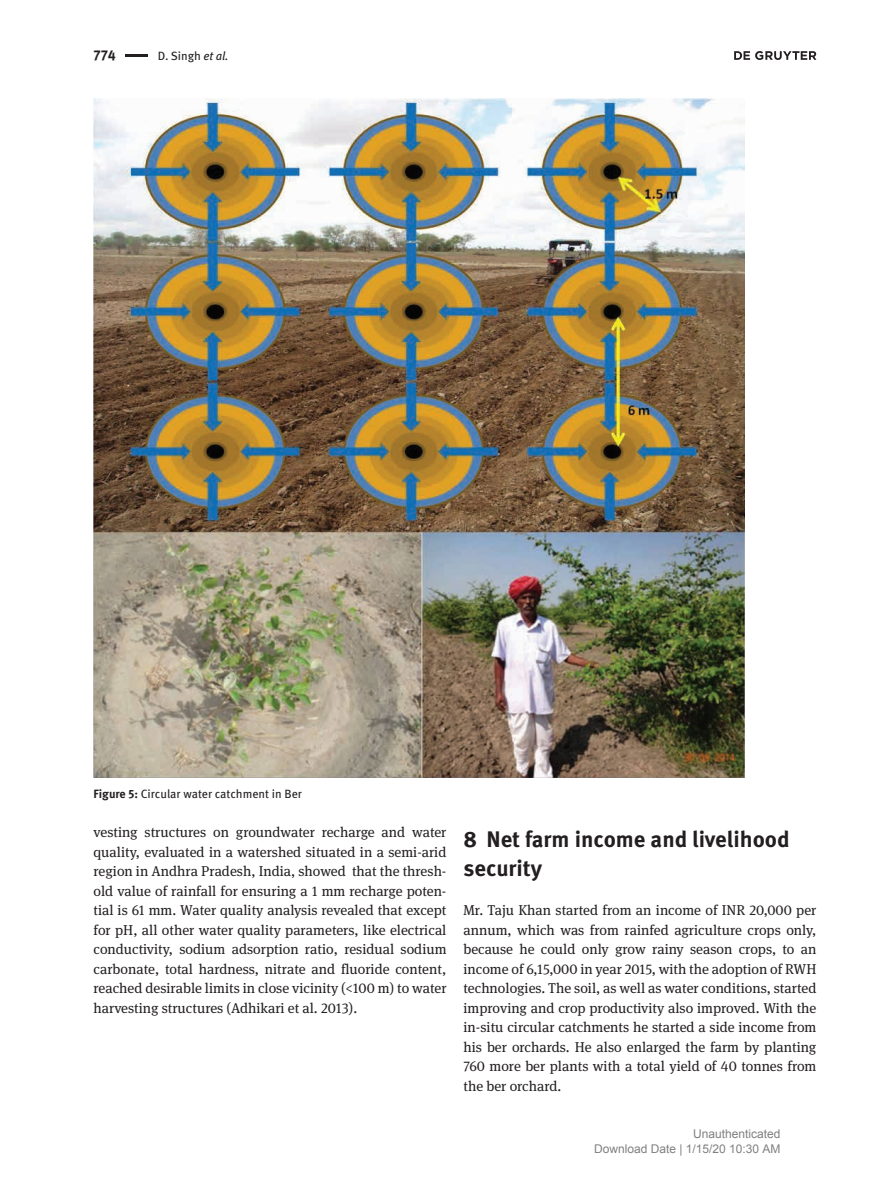
<style>
.page{position:relative;width:893px;height:1191px;background:#fff}
.page>*{position:absolute;margin:0;border:0;box-sizing:border-box;transform-origin:0 0}
.t1{font:700 22.5px/29.2px "DG Meta Science";color:#231f20}
.t2{font:14.25px/19.5px "DG Meta Serif Science";color:#231f20;text-align:justify}
.t3{font:700 14.25px "DG Meta Science";color:#231f20}
.t4{font:12px "DG Meta Science";letter-spacing:-.005em;color:#231f20}
.t5{font:12px/15px "Arial";color:#808080;text-align:right}
.s1{font-style:italic}
.s2{font-weight:700}
</style>
<div class="page">
<svg style="left:734px;top:51px;width:82px;height:9px"></svg>
<hr style="left:126px;top:55px;width:22px;height:2px;background:#231f20">
<img style="left:94px;top:99px;width:651px;height:678px">
<p class="t3" style="left:94px;top:44px;width:24px">774</p>
<p class="t4" style="left:158px;top:46px;width:72px">D. Singh <span class="s1">et al.</span></p>
<p class="t4" style="left:94px;top:785px;width:210px"><span class="s2">Figure 5:</span> Circular water catchment in Ber</p>
<p class="t2" style="left:94px;top:822px;width:354px">vesting structures on groundwater recharge and water quality, evaluated in a watershed situated in a semi-arid region in Andhra Pradesh, India, showed that the thresh&shy;old value of rainfall for ensuring a 1 mm recharge poten&shy;tial is 61 mm. Water quality analysis revealed that except for pH, all other water quality parameters, like electrical conductivity, sodium adsorption ratio, residual sodium carbonate, total hardness, nitrate and fluoride content, reached desirable limits in close vicinity (&lt;100 m) to water harvesting structures (Adhikari et al. 2013).</p>
<h1 class="t1" style="left:463px;top:824px;width:328px">8 Net farm income and livelihood security</h1>
<p class="t2" style="left:463px;top:900px;width:354px">Mr. Taju Khan started from an income of INR 20,000 per annum, which was from rainfed agriculture crops only, because he could only grow rainy season crops, to an income of 6,15,000 in year 2015, with the adoption of RWH technologies. The soil, as well as water conditions, started improving and crop productivity also improved. With the in-situ circular catchments he started a side income from his ber orchards. He also enlarged the farm by planting 760 more ber plants with a total yield of 40 tonnes from the ber orchard.</p>
<p class="t5" style="left:594px;top:1127px;width:188px">Unauthenticated<br>Download Date | 1/15/20 10:30 AM</p>
</div>
